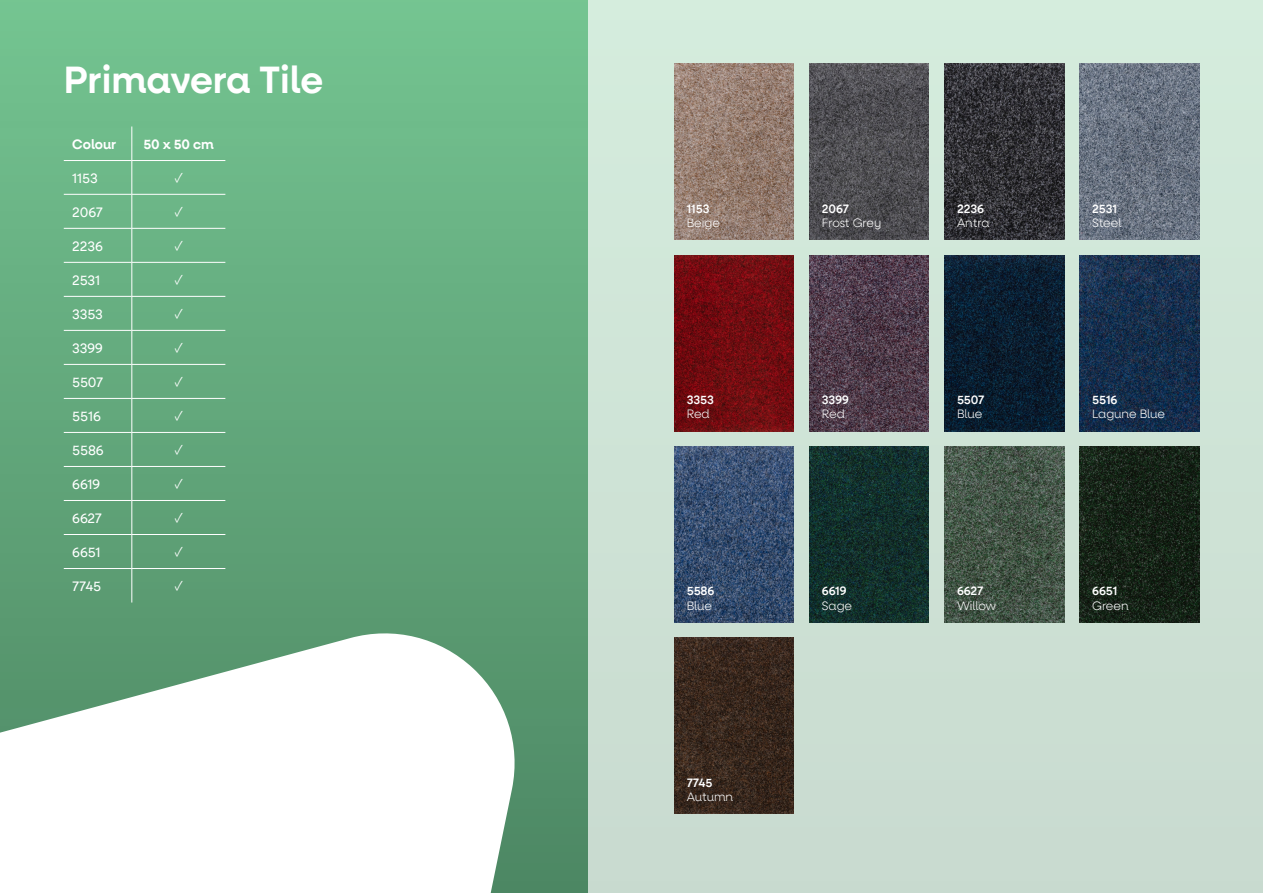
<style>
.page{position:relative;width:1263px;height:893px;background:#fff}
.page>*{position:absolute;margin:0;border:0;box-sizing:border-box;transform-origin:0 0}
.t1{font:600 37.5px "Neulis Alt";color:#fff}
.Tabel_links{font:13.5px "Neulis Alt";color:#fff}
.Tabel_titel{font:600 13.5px "Neulis Alt";color:#fff}
.Staalnaam{font:300 12px "Neulis Alt";color:#fff}
.Staalnummer{font:500 12px "Neulis Alt";color:#fff}
.Tabel_vinkje{font:300 12px "Acumin Pro";color:#fff}
</style>
<div class="page">
<div style="left:0;top:0;width:588px;height:893px;background:linear-gradient(to bottom,#75c491,#4d8763)"></div>
<div style="left:588px;top:0;width:675px;height:893px;background:#cce0d3"></div>
<svg style="left:0;top:626px;width:521px;height:267px"></svg>
<img style="left:674px;top:64px;width:120px;height:176px">
<img style="left:809px;top:64px;width:120px;height:176px">
<img style="left:944px;top:64px;width:120px;height:176px">
<img style="left:1079px;top:64px;width:120px;height:176px">
<img style="left:674px;top:255px;width:120px;height:176px">
<img style="left:809px;top:255px;width:120px;height:176px">
<img style="left:944px;top:255px;width:120px;height:176px">
<img style="left:1079px;top:255px;width:120px;height:176px">
<img style="left:674px;top:446px;width:120px;height:176px">
<img style="left:809px;top:446px;width:120px;height:176px">
<img style="left:944px;top:446px;width:120px;height:176px">
<img style="left:1079px;top:446px;width:120px;height:176px">
<img style="left:674px;top:638px;width:120px;height:176px">
<hr style="left:132px;top:161px;width:1px;height:33px;background:#fff">
<hr style="left:132px;top:194px;width:1px;height:34px;background:#fff">
<hr style="left:132px;top:228px;width:1px;height:34px;background:#fff">
<hr style="left:132px;top:263px;width:1px;height:33px;background:#fff">
<hr style="left:132px;top:297px;width:1px;height:33px;background:#fff">
<hr style="left:132px;top:331px;width:1px;height:33px;background:#fff">
<hr style="left:132px;top:365px;width:1px;height:33px;background:#fff">
<hr style="left:132px;top:399px;width:1px;height:33px;background:#fff">
<hr style="left:132px;top:433px;width:1px;height:33px;background:#fff">
<hr style="left:132px;top:467px;width:1px;height:33px;background:#fff">
<hr style="left:132px;top:501px;width:1px;height:33px;background:#fff">
<hr style="left:132px;top:535px;width:1px;height:33px;background:#fff">
<hr style="left:132px;top:569px;width:1px;height:33px;background:#fff">
<hr style="left:132px;top:126px;width:1px;height:34px;background:#fff">
<hr style="left:64px;top:160px;width:68px;height:1px;background:#fff">
<hr style="left:132px;top:160px;width:93px;height:1px;background:#fff">
<hr style="left:64px;top:194px;width:68px;height:1px;background:#fff">
<hr style="left:64px;top:228px;width:68px;height:1px;background:#fff">
<hr style="left:64px;top:262px;width:68px;height:1px;background:#fff">
<hr style="left:64px;top:296px;width:68px;height:1px;background:#fff">
<hr style="left:64px;top:330px;width:68px;height:1px;background:#fff">
<hr style="left:64px;top:364px;width:68px;height:1px;background:#fff">
<hr style="left:64px;top:398px;width:68px;height:1px;background:#fff">
<hr style="left:64px;top:432px;width:68px;height:1px;background:#fff">
<hr style="left:64px;top:466px;width:68px;height:1px;background:#fff">
<hr style="left:64px;top:500px;width:68px;height:1px;background:#fff">
<hr style="left:64px;top:534px;width:68px;height:1px;background:#fff">
<hr style="left:64px;top:568px;width:68px;height:1px;background:#fff">
<hr style="left:132px;top:194px;width:93px;height:1px;background:#fff">
<hr style="left:132px;top:228px;width:93px;height:1px;background:#fff">
<hr style="left:132px;top:262px;width:93px;height:1px;background:#fff">
<hr style="left:132px;top:296px;width:93px;height:1px;background:#fff">
<hr style="left:132px;top:330px;width:93px;height:1px;background:#fff">
<hr style="left:132px;top:364px;width:93px;height:1px;background:#fff">
<hr style="left:132px;top:398px;width:93px;height:1px;background:#fff">
<hr style="left:132px;top:432px;width:93px;height:1px;background:#fff">
<hr style="left:132px;top:466px;width:93px;height:1px;background:#fff">
<hr style="left:132px;top:500px;width:93px;height:1px;background:#fff">
<hr style="left:132px;top:534px;width:93px;height:1px;background:#fff">
<hr style="left:132px;top:568px;width:93px;height:1px;background:#fff">
<h1 class="t1" style="left:64px;top:58px;width:261px">Primavera Tile</h1>
<p class="Tabel_titel" style="left:72px;top:136px;width:46px">Colour</p>
<p class="Tabel_titel" style="left:144px;top:136px;width:72px">50 x 50 cm</p>
<p class="Tabel_links" style="left:72px;top:170px;width:27px">1153</p>
<p class="Tabel_vinkje" style="left:175px;top:169px;width:10px">✓</p>
<p class="Tabel_links" style="left:72px;top:204px;width:32px">2067</p>
<p class="Tabel_vinkje" style="left:175px;top:203px;width:10px">✓</p>
<p class="Tabel_links" style="left:72px;top:238px;width:32px">2236</p>
<p class="Tabel_vinkje" style="left:175px;top:237px;width:10px">✓</p>
<p class="Tabel_links" style="left:72px;top:272px;width:29px">2531</p>
<p class="Tabel_vinkje" style="left:175px;top:271px;width:10px">✓</p>
<p class="Tabel_links" style="left:72px;top:306px;width:32px">3353</p>
<p class="Tabel_vinkje" style="left:175px;top:305px;width:10px">✓</p>
<p class="Tabel_links" style="left:72px;top:340px;width:32px">3399</p>
<p class="Tabel_vinkje" style="left:175px;top:339px;width:10px">✓</p>
<p class="Tabel_links" style="left:72px;top:374px;width:32px">5507</p>
<p class="Tabel_vinkje" style="left:175px;top:373px;width:10px">✓</p>
<p class="Tabel_links" style="left:72px;top:408px;width:30px">5516</p>
<p class="Tabel_vinkje" style="left:175px;top:407px;width:10px">✓</p>
<p class="Tabel_links" style="left:72px;top:442px;width:33px">5586</p>
<p class="Tabel_vinkje" style="left:175px;top:441px;width:10px">✓</p>
<p class="Tabel_links" style="left:72px;top:476px;width:29px">6619</p>
<p class="Tabel_vinkje" style="left:175px;top:475px;width:10px">✓</p>
<p class="Tabel_links" style="left:72px;top:510px;width:31px">6627</p>
<p class="Tabel_vinkje" style="left:175px;top:509px;width:10px">✓</p>
<p class="Tabel_links" style="left:72px;top:544px;width:30px">6651</p>
<p class="Tabel_vinkje" style="left:175px;top:543px;width:10px">✓</p>
<p class="Tabel_links" style="left:72px;top:578px;width:30px">7745</p>
<p class="Tabel_vinkje" style="left:175px;top:577px;width:10px">✓</p>
<p class="Staalnummer" style="left:687px;top:202px;width:24px">1153</p>
<p class="Staalnaam" style="left:687px;top:216px;width:35px">Beige</p>
<p class="Staalnummer" style="left:822px;top:202px;width:28px">2067</p>
<p class="Staalnaam" style="left:822px;top:216px;width:61px">Frost Grey</p>
<p class="Staalnummer" style="left:957px;top:202px;width:29px">2236</p>
<p class="Staalnaam" style="left:957px;top:216px;width:34px">Antra</p>
<p class="Staalnummer" style="left:1092px;top:202px;width:26px">2531</p>
<p class="Staalnaam" style="left:1092px;top:216px;width:31px">Steel</p>
<p class="Staalnummer" style="left:687px;top:393px;width:29px">3353</p>
<p class="Staalnaam" style="left:687px;top:408px;width:24px">Red</p>
<p class="Staalnummer" style="left:822px;top:393px;width:29px">3399</p>
<p class="Staalnaam" style="left:822px;top:408px;width:24px">Red</p>
<p class="Staalnummer" style="left:957px;top:393px;width:29px">5507</p>
<p class="Staalnaam" style="left:957px;top:408px;width:27px">Blue</p>
<p class="Staalnummer" style="left:1092px;top:393px;width:27px">5516</p>
<p class="Staalnaam" style="left:1092px;top:408px;width:74px">Lagune Blue</p>
<p class="Staalnummer" style="left:687px;top:584px;width:29px">5586</p>
<p class="Staalnaam" style="left:687px;top:599px;width:27px">Blue</p>
<p class="Staalnummer" style="left:822px;top:584px;width:26px">6619</p>
<p class="Staalnaam" style="left:822px;top:599px;width:32px">Sage</p>
<p class="Staalnummer" style="left:957px;top:584px;width:28px">6627</p>
<p class="Staalnaam" style="left:957px;top:599px;width:41px">Willow</p>
<p class="Staalnummer" style="left:1092px;top:584px;width:27px">6651</p>
<p class="Staalnaam" style="left:1092px;top:599px;width:38px">Green</p>
<p class="Staalnummer" style="left:687px;top:776px;width:27px">7745</p>
<p class="Staalnaam" style="left:687px;top:790px;width:48px">Autumn</p>
</div>
